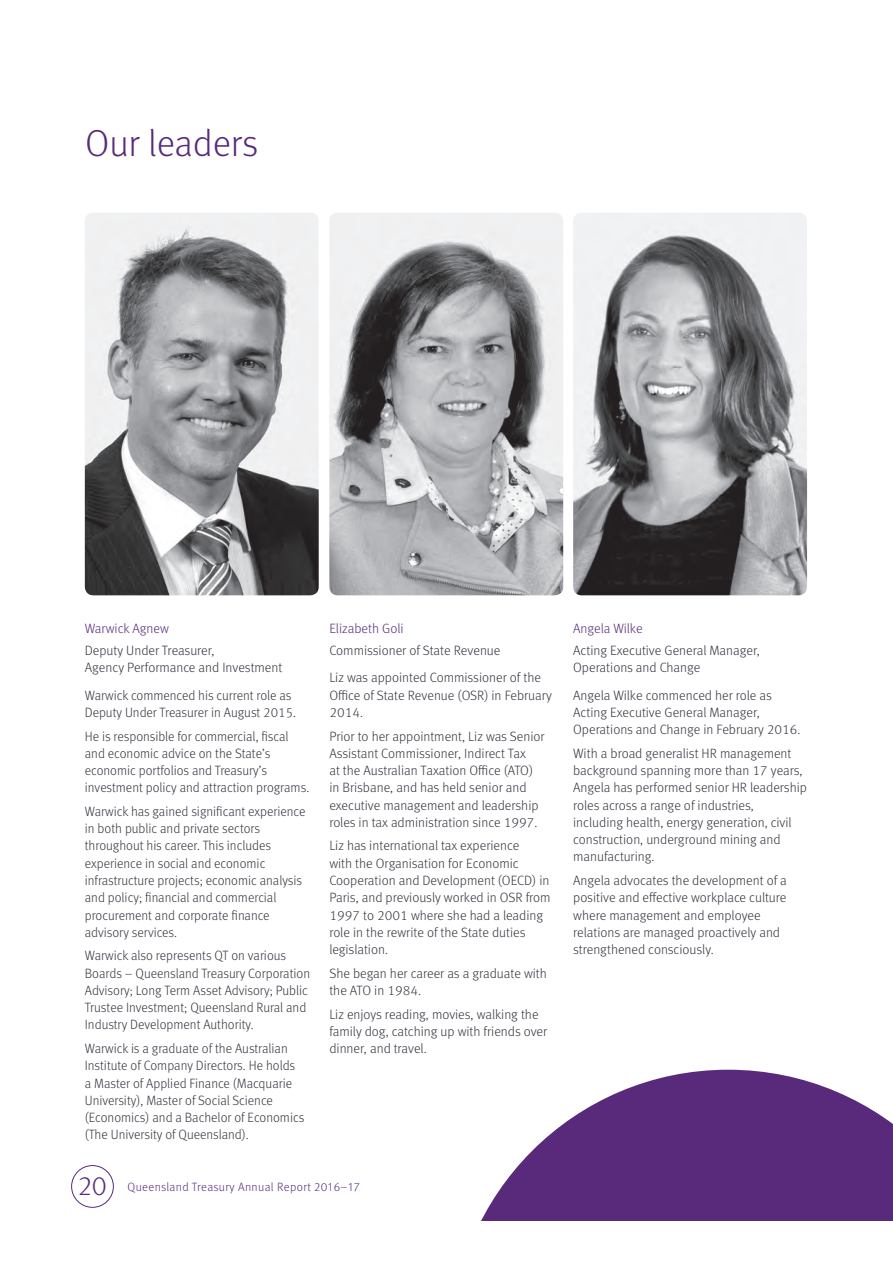
<style>
.page{position:relative;width:893px;height:1263px;background:#fff}
.page>*{position:absolute;margin:0;border:0;box-sizing:border-box;transform-origin:0 0}
.t1{font:300 37.5px "Meta OT";letter-spacing:-.005em;color:#592a7c}
.t2{font:300 27px "Meta OT";color:#592a7c}
.t3{font:300 13.5px/17.2px "Meta OT";color:#33353e}
.t4{font:300 13.5px "Meta OT";color:#592a7c}
.t5{font:300 12px "Meta OT";letter-spacing:.03em;color:#592a7c}
</style>
<div class="page">
<svg style="left:481px;top:1070px;width:412px;height:150px;fill:#592a7c"></svg>
<img style="left:85px;top:213px;width:234px;height:382px">
<img style="left:329px;top:213px;width:234px;height:382px">
<div style="left:71px;top:1165px;width:43px;height:43px;border:1px solid #592a7c;border-radius:50%"></div>
<img style="left:573px;top:213px;width:234px;height:382px">
<h1 class="t1" style="left:85px;top:121px;width:175px">Our leaders</h1>
<p class="t4" style="left:85px;top:620px;width:86px">Warwick Agnew</p>
<p class="t3" style="left:85px;top:641px;width:199px">Deputy Under Treasurer,<br>Agency Performance and Investment</p>
<p class="t3" style="left:85px;top:687px;width:213px">Warwick commenced his current role as<br>Deputy Under Treasurer in August 2015.</p>
<p class="t3" style="left:85px;top:727px;width:226px">He is responsible for commercial, fiscal and economic advice on the State’s economic portfolios and Treasury’s investment policy and attraction programs.</p>
<p class="t3" style="left:85px;top:803px;width:222px">Warwick has gained significant experience in both public and private sectors throughout his career. This includes experience in social and economic infrastructure projects; economic analysis and policy; financial and commercial procurement and corporate finance advisory services.</p>
<p class="t3" style="left:85px;top:947px;width:227px">Warwick also represents QT on various Boards – Queensland Treasury Corporation Advisory; Long Term Asset Advisory; Public Trustee Investment; Queensland Rural and Industry Development Authority.</p>
<p class="t3" style="left:85px;top:1040px;width:221px">Warwick is a graduate of the Australian Institute of Company Directors. He holds a Master of Applied Finance (Macquarie University), Master of Social Science (Economics) and a Bachelor of Economics (The University of Queensland).</p>
<p class="t4" style="left:329px;top:620px;width:76px">Elizabeth Goli</p>
<p class="t3" style="left:329px;top:636px;width:213px;line-height:27.9px">Commissioner of State Revenue<br>Liz was appointed Commissioner of the</p>
<p class="t3" style="left:329px;top:687px;width:224px">Office of State Revenue (OSR) in February<br>2014.</p>
<p class="t3" style="left:329px;top:727px;width:217px">Prior to her appointment, Liz was Senior Assistant Commissioner, Indirect Tax<br>at the Australian Taxation Office (ATO) in Brisbane, and has held senior and executive management and leadership roles in tax administration since 1997.</p>
<p class="t3" style="left:329px;top:837px;width:223px">Liz has international tax experience<br>with the Organisation for Economic Cooperation and Development (OECD) in Paris, and previously worked in OSR from 1997 to 2001 where she had a leading role in the rewrite of the State duties legislation.</p>
<p class="t3" style="left:329px;top:964px;width:219px">She began her career as a graduate with the ATO in 1984.</p>
<p class="t3" style="left:329px;top:1005px;width:219px">Liz enjoys reading, movies, walking the family dog, catching up with friends over dinner, and travel.</p>
<h2 class="t2" style="left:78px;top:1170px;width:30px">20</h2>
<p class="t5" style="left:128px;top:1180px;width:233px">Queensland Treasury Annual Report 2016–17</p>
<p class="t4" style="left:573px;top:620px;width:71px">Angela Wilke</p>
<p class="t3" style="left:573px;top:641px;width:188px">Acting Executive General Manager,<br>Operations and Change</p>
<p class="t3" style="left:573px;top:687px;width:229px">Angela Wilke commenced her role as<br>Acting Executive General Manager,<br>Operations and Change in February 2016.</p>
<p class="t3" style="left:573px;top:745px;width:235px">With a broad generalist HR management background spanning more than 17 years, Angela has performed senior HR leadership roles across a range of industries, including health, energy generation, civil construction, underground mining and manufacturing.</p>
<p class="t3" style="left:573px;top:872px;width:215px">Angela advocates the development of a positive and effective workplace culture where management and employee relations are managed proactively and strengthened consciously.</p>
</div>
